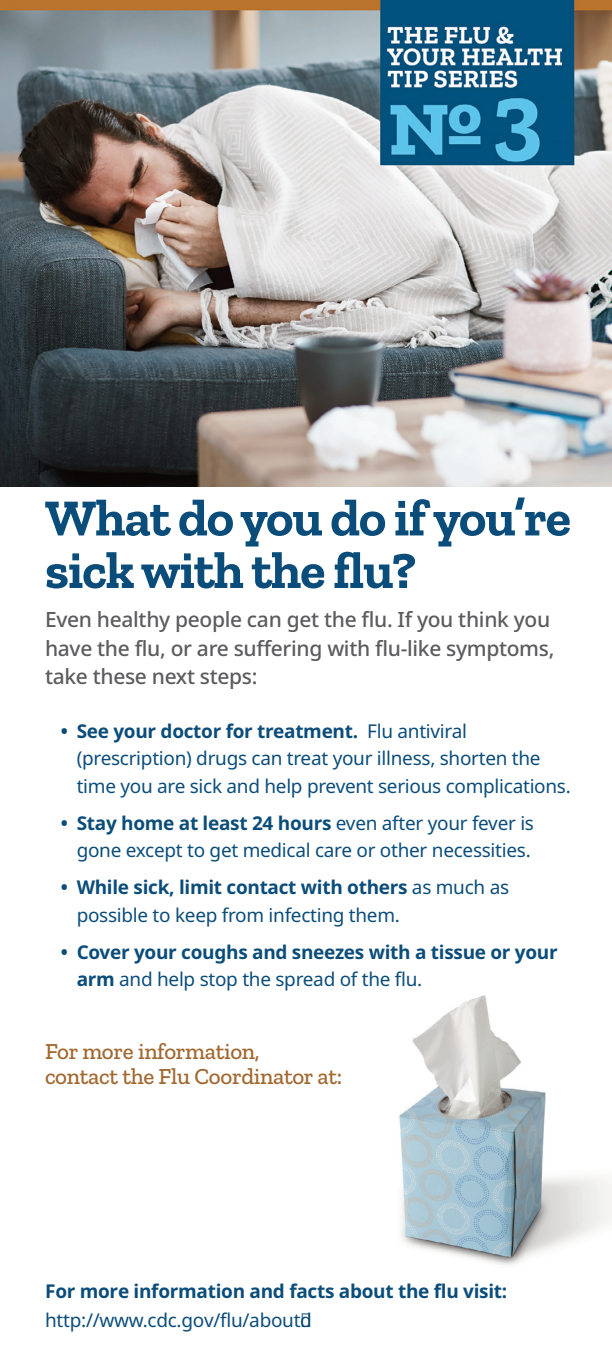
<style>
.page{position:relative;width:612px;height:1368px;background:#fff}
.page>*{position:absolute;margin:0;border:0;box-sizing:border-box;transform-origin:0 0}
.t1{font:700 52px/52.5px "Zilla Slab";letter-spacing:-.02em;color:#0b4d7a}
.t2{font:500 23px/25.2px "Zilla Slab";letter-spacing:-.015em;color:#a16830}
.t3{font:500 21px/28.2px "Noto Sans";letter-spacing:-.015em;color:#5c5c5f}
.t4{font:19px/27.2px "Noto Sans";letter-spacing:-.015em;color:#0b4d7a}
.t5{font:700 19px/27.2px "Noto Sans";letter-spacing:-.015em;color:#0b4d7a}
.s1{font-weight:700}
.s2{font-weight:400}
</style>
<div class="page">
<img style="left:399px;top:995px;width:213px;height:270px">
<img style="left:0;top:0;width:612px;height:487px">
<h1 class="t1" style="left:45px;top:491px;width:527px">What do you do if you’re sick with the flu?</h1>
<p class="t3" style="left:45px;top:606px;width:511px">Even healthy people can get the flu. If you think you have the flu, or are suffering with flu-like symptoms, take these next steps:</p>
<p class="t4" style="left:77px;top:720px;width:496px;text-indent:-16px"><span class="s1">• See your doctor for treatment.</span> Flu antiviral (prescription) drugs can treat your illness, shorten the time you are sick and help prevent serious complications.</p>
<p class="t4" style="left:61px;top:811px;width:475px;text-align:right"><span class="s1">• Stay home at least 24 hours</span> even after your fever is gone except to get medical care or other necessities.</p>
<p class="t4" style="left:77px;top:876px;width:434px;text-indent:-16px"><span class="s1">• While sick, limit contact with others</span> as much as possible to keep from infecting them.</p>
<p class="t5" style="left:77px;top:940px;width:483px;text-indent:-16px">• Cover your coughs and sneezes with a tissue or your arm <span class="s2">and help stop the spread of the flu.</span></p>
<p class="t2" style="left:45px;top:1038px;width:299px">For more information,<br>contact the Flu Coordinator at:</p>
<p class="t5" style="left:45px;top:1279px;width:464px">For more information and facts about the flu visit:</p>
<p class="t4" style="left:45px;top:1308px;width:267px">http://www.cdc.gov/flu/aboutd</p>
</div>
